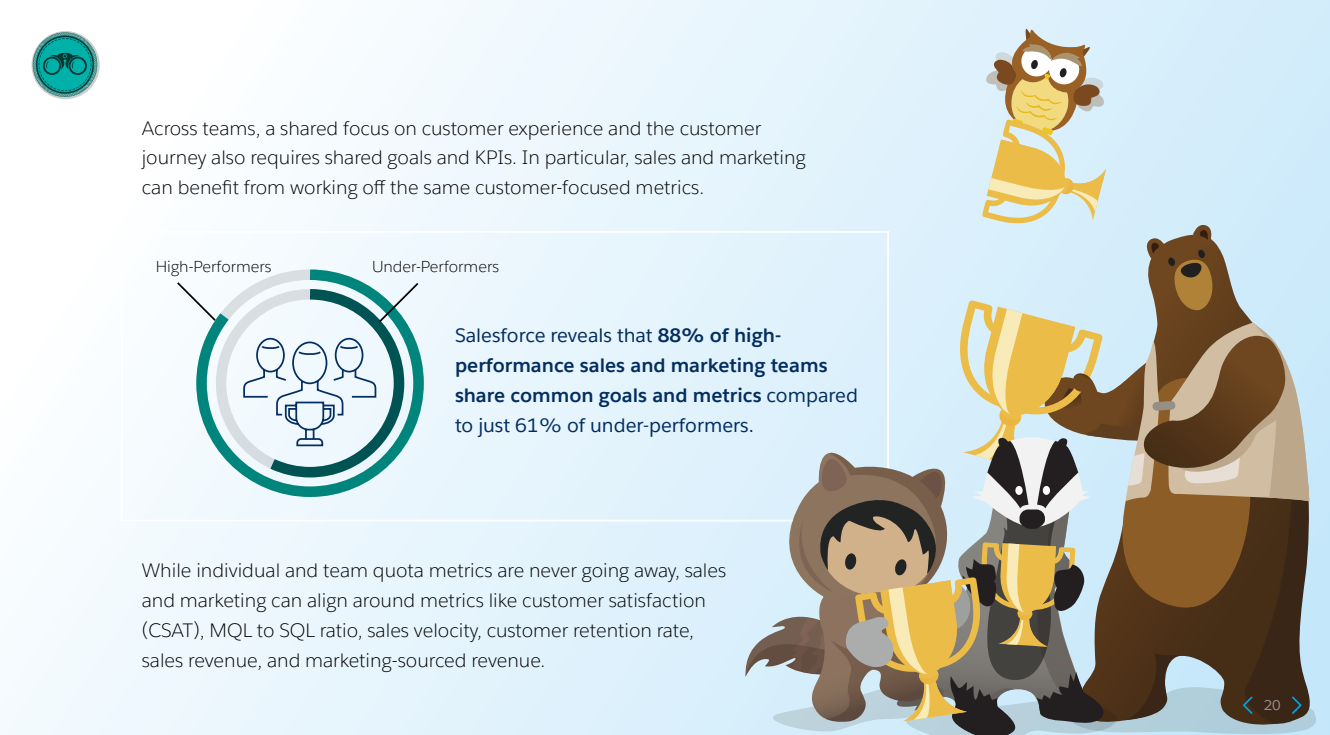
<style>
.page{position:relative;width:1330px;height:735px;background:#fff}
.page>*{position:absolute;margin:0;border:0;box-sizing:border-box;transform-origin:0 0}
.t1{font:300 19.25px/29.8px "Salesforce Sans";color:#000}
.t2{font:700 19.25px/29.8px "Salesforce Sans";color:#032e61}
.t3{font:300 15.75px "Salesforce Sans";color:#000}
.t4{font:14px "Salesforce Sans";color:#9a8f87}
.s1{font-weight:400}
</style>
<div class="page">
<div style="left:0;top:0;width:1330px;height:735px;background:linear-gradient(to right,#fafdff,#d3edfb)"></div>
<div style="left:121px;top:231px;width:768px;height:291px;border:2px solid #fff"></div>
<svg style="left:191px;top:264px;width:238px;height:238px"></svg>
<svg style="left:175px;top:280px;width:43px;height:43px"></svg>
<svg style="left:242px;top:281px;width:178px;height:202px"></svg>
<svg style="left:32px;top:31px;width:68px;height:68px"></svg>
<svg style="left:33px;top:32px;width:64px;height:65px;background:#3fa6a1"></svg>
<svg style="left:744px;top:24px;width:572px;height:711px;background:#b7bab1"></svg>
<p class="t1" style="left:142px;top:113px;width:666px">Across teams, a shared focus on customer experience and the customer journey also requires shared goals and KPIs. In particular, sales and marketing can benefit from working off the same customer-focused metrics.</p>
<p class="t3" style="left:156px;top:257px;width:117px">High-Performers</p>
<p class="t3" style="left:372px;top:257px;width:129px">Under-Performers</p>
<p class="t2" style="left:455px;top:321px;width:404px"><span class="s1">Salesforce reveals that</span> 88% of high&shy;performance sales and marketing teams share common goals and metrics <span class="s1">compared to just 61% of under-performers.</span></p>
<p class="t1" style="left:142px;top:556px;width:586px">While individual and team quota metrics are never going away, sales and marketing can align around metrics like customer satisfaction (CSAT), MQL to SQL ratio, sales velocity, customer retention rate, sales revenue, and marketing-sourced revenue.</p>
<p class="t4" style="left:1264px;top:696px;width:19px">20</p>
</div>
